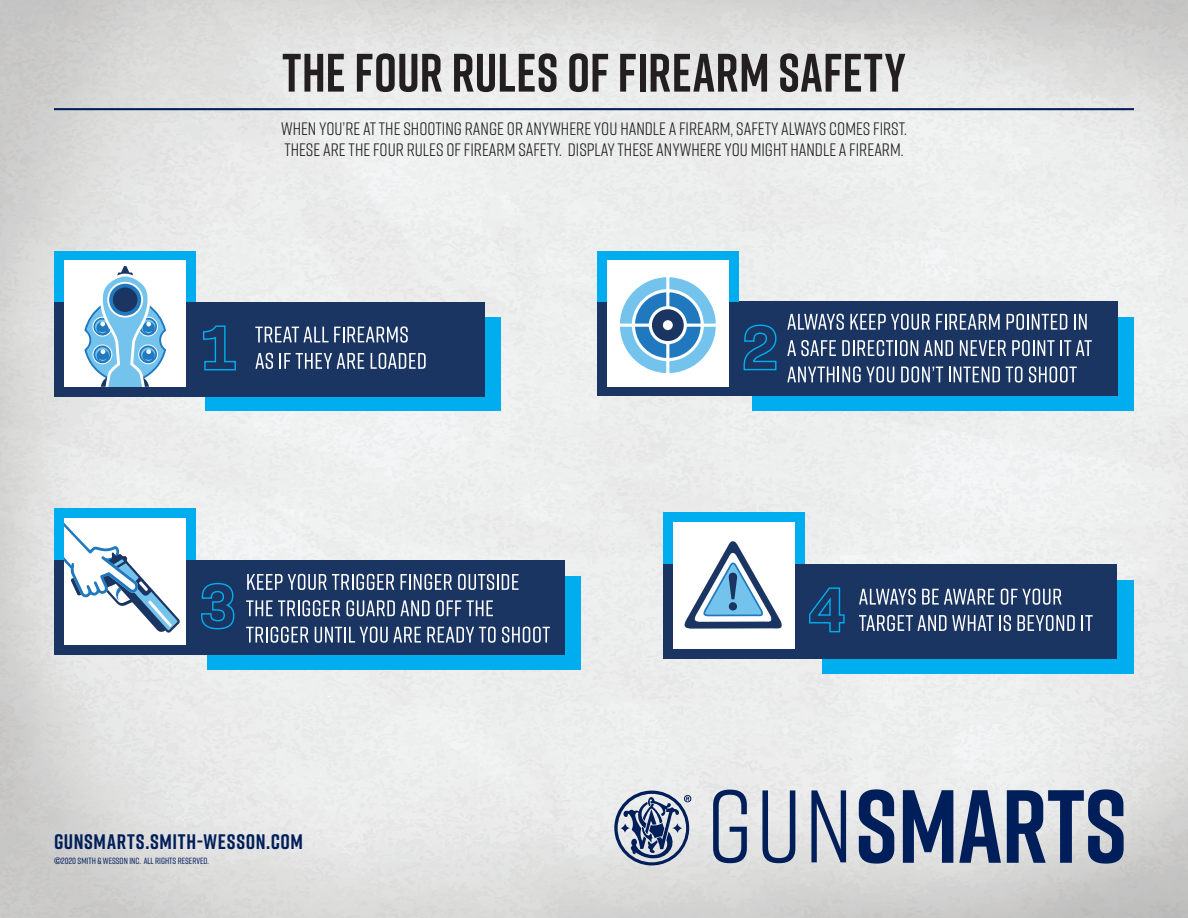
<style>
.page{position:relative;width:1188px;height:918px;background:#fff}
.page>*{position:absolute;margin:0;border:0;box-sizing:border-box;transform-origin:0 0}
.t1{font:700 54px "Rift";letter-spacing:.01em;color:#231f20;scale:.95 1}
.t2{font:700 21px "Rift";letter-spacing:.03em;color:#001e59}
.t3{font:18px/21.6px "Rift";color:#231f20}
.t4{font:500 9px "Rift";color:#001e59}
.s1{font-family:"Univers LT Std";font-weight:700}
</style>
<div class="page">
<img style="left:0;top:0;width:1188px;height:918px">
<hr style="left:54px;top:108px;width:1080px;height:2px;background:#001e59">
<div style="left:54px;top:252px;width:142px;height:50px;background:#00aeef"></div>
<div style="left:205px;top:318px;width:296px;height:93px;background:#00aeef"></div>
<div style="left:54px;top:302px;width:431px;height:95px;background:#1a3562"></div>
<svg style="left:203px;top:325px;width:33px;height:46px"></svg>
<div style="left:64px;top:260px;width:122px;height:127px;background:#fff"></div>
<svg style="left:83px;top:266px;width:84px;height:165px"></svg>
<svg style="left:108px;top:283px;width:34px;height:34px"></svg>
<div style="left:107px;top:282px;width:36px;height:36px;border:2px solid #fff;border-radius:50%"></div>
<div style="left:113px;top:287px;width:24px;height:25px;background:#1a3562;border-radius:50%"></div>
<hr style="left:81px;top:387px;width:84px;height:2px;background:#1a3562">
<svg style="left:255px;top:326px;width:153px;height:17px"></svg>
<svg style="left:255px;top:353px;width:18px;height:16px"></svg>
<svg style="left:280px;top:353px;width:84px;height:16px"></svg>
<svg style="left:371px;top:353px;width:55px;height:16px"></svg>
<div style="left:54px;top:508px;width:142px;height:52px;background:#00aeef"></div>
<div style="left:207px;top:576px;width:374px;height:93px;background:#00aeef"></div>
<div style="left:54px;top:560px;width:510px;height:95px;background:#1a3562"></div>
<div style="left:64px;top:519px;width:122px;height:126px;background:#fff"></div>
<svg style="left:201px;top:582px;width:34px;height:48px"></svg>
<svg style="left:64px;top:522px;width:116px;height:111px"></svg>
<svg style="left:247px;top:574px;width:147px;height:16px"></svg>
<svg style="left:401px;top:574px;width:51px;height:16px"></svg>
<svg style="left:458px;top:574px;width:61px;height:16px"></svg>
<svg style="left:246px;top:600px;width:94px;height:16px"></svg>
<svg style="left:346px;top:600px;width:84px;height:16px"></svg>
<svg style="left:436px;top:600px;width:57px;height:16px"></svg>
<svg style="left:246px;top:627px;width:63px;height:16px"></svg>
<svg style="left:315px;top:627px;width:106px;height:16px"></svg>
<svg style="left:427px;top:627px;width:69px;height:16px"></svg>
<svg style="left:502px;top:627px;width:48px;height:16px"></svg>
<div style="left:663px;top:512px;width:142px;height:53px;background:#00aeef"></div>
<div style="left:822px;top:580px;width:312px;height:93px;background:#00aeef"></div>
<div style="left:663px;top:564px;width:454px;height:95px;background:#1a3562"></div>
<div style="left:673px;top:523px;width:122px;height:126px;background:#fff"></div>
<svg style="left:809px;top:587px;width:36px;height:46px"></svg>
<svg style="left:684px;top:541px;width:98px;height:88px"></svg>
<svg style="left:859px;top:589px;width:57px;height:16px"></svg>
<svg style="left:922px;top:589px;width:73px;height:16px"></svg>
<svg style="left:1001px;top:589px;width:61px;height:16px"></svg>
<svg style="left:859px;top:615px;width:152px;height:16px"></svg>
<svg style="left:1018px;top:615px;width:57px;height:16px"></svg>
<svg style="left:1082px;top:615px;width:11px;height:16px"></svg>
<div style="left:753px;top:318px;width:381px;height:93px;background:#00aeef"></div>
<div style="left:597px;top:302px;width:520px;height:94px;background:#1a3562"></div>
<div style="left:597px;top:252px;width:142px;height:50px;background:#00aeef"></div>
<div style="left:607px;top:261px;width:122px;height:126px;background:#fff"></div>
<svg style="left:743px;top:324px;width:34px;height:47px"></svg>
<svg style="left:620px;top:277px;width:96px;height:96px"></svg>
<svg style="left:787px;top:314px;width:57px;height:16px"></svg>
<svg style="left:850px;top:314px;width:80px;height:16px"></svg>
<svg style="left:936px;top:314px;width:64px;height:16px"></svg>
<svg style="left:1007px;top:314px;width:60px;height:16px"></svg>
<svg style="left:1074px;top:314px;width:13px;height:16px"></svg>
<svg style="left:787px;top:340px;width:49px;height:16px"></svg>
<svg style="left:842px;top:340px;width:76px;height:16px"></svg>
<svg style="left:924px;top:340px;width:29px;height:16px"></svg>
<svg style="left:960px;top:340px;width:46px;height:16px"></svg>
<svg style="left:1012px;top:340px;width:80px;height:16px"></svg>
<svg style="left:787px;top:366px;width:107px;height:17px"></svg>
<svg style="left:901px;top:366px;width:42px;height:17px"></svg>
<svg style="left:949px;top:367px;width:51px;height:15px"></svg>
<svg style="left:1006px;top:366px;width:16px;height:17px"></svg>
<svg style="left:1029px;top:366px;width:48px;height:17px"></svg>
<svg style="left:713px;top:790px;width:34px;height:73px"></svg>
<svg style="left:762px;top:790px;width:33px;height:73px"></svg>
<svg style="left:811px;top:790px;width:35px;height:72px"></svg>
<svg style="left:859px;top:789px;width:35px;height:75px"></svg>
<svg style="left:903px;top:790px;width:50px;height:73px"></svg>
<svg style="left:959px;top:790px;width:42px;height:73px"></svg>
<svg style="left:1007px;top:789px;width:117px;height:75px"></svg>
<svg style="left:614px;top:791px;width:77px;height:74px"></svg>
<h1 class="t1" style="left:282px;top:34px;width:658px">THE FOUR RULES OF FIREARM SAFETY</h1>
<p class="t3" style="left:281px;top:117px;width:627px">WHEN YOU’RE AT THE SHOOTING RANGE OR ANYWHERE YOU HANDLE A FIREARM, SAFETY ALWAYS COMES FIRST.<br>THESE ARE THE FOUR RULES OF FIREARM SAFETY. DISPLAY THESE ANYWHERE YOU MIGHT HANDLE A FIREARM.</p>
<p class="t2" style="left:54px;top:826px;width:251px">GUNSMARTS.SMITH-WESSON.COM</p>
<p class="t4" style="left:54px;top:855px;width:157px"><span class="s1">©</span>2020 SMITH &amp; WESSON INC. ALL RIGHTS RESERVED.</p>
</div>
